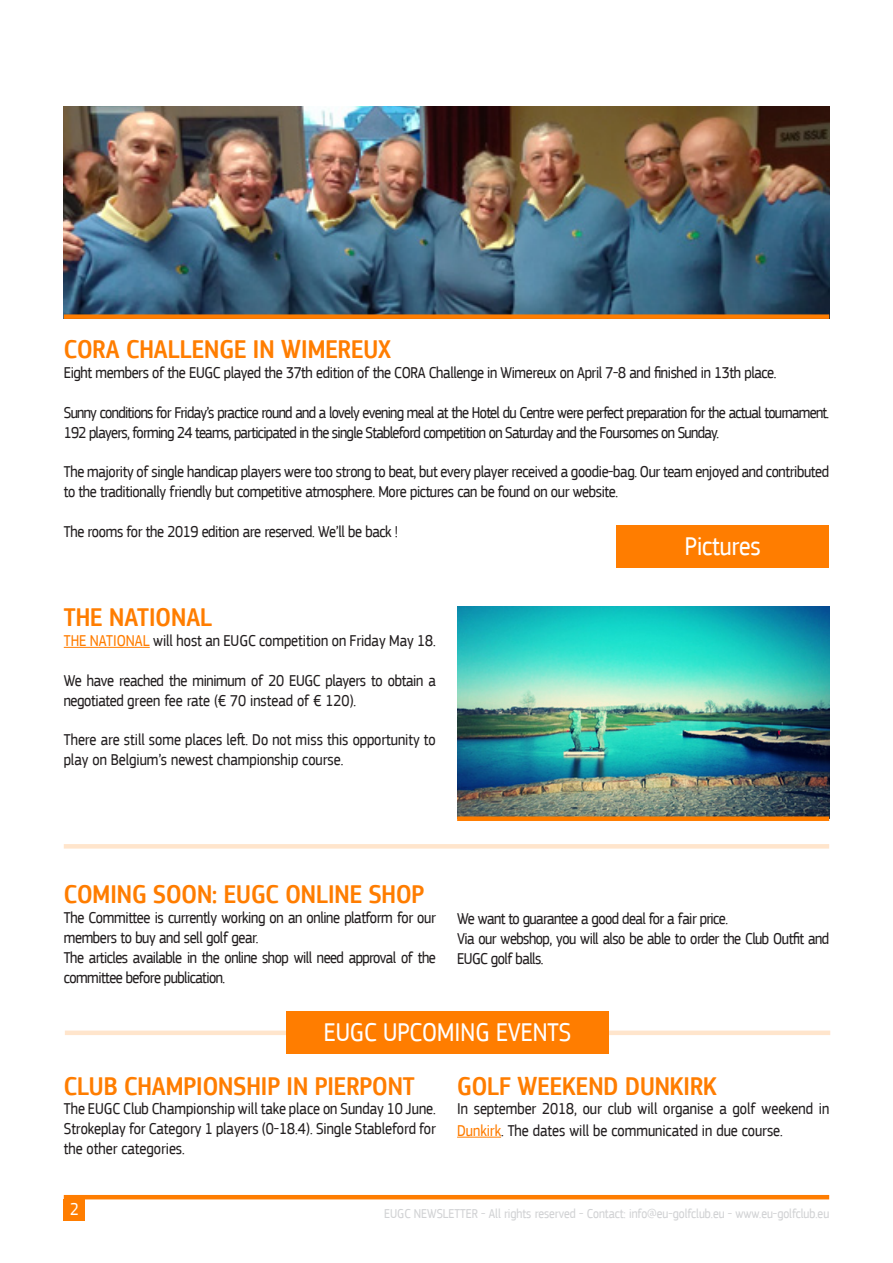
<style>
.page{position:relative;width:893px;height:1263px;background:#fff}
.page>*{position:absolute;margin:0;border:0;box-sizing:border-box;transform-origin:0 0}
.t1{font:500 27px "EC Square Sans Cond Pro";color:#ff7d00}
.t2{font:27px "EC Square Sans Cond Pro";color:#fff}
.t3{font:18px "EC Square Sans Cond Pro";color:#fff}
.t4{font:16.5px/19.8px "EC Square Sans Cond Pro";letter-spacing:-.02em;color:#231f20}
.t5{font:16.5px/19.8px "EC Square Sans Cond Pro";color:#231f20}
.t6{font:16.5px/19.8px "EC Square Sans Cond Pro";letter-spacing:-.04em;color:#231f20}
.t7{font:13.5px "EC Square Sans Cond Pro";color:#d1d2d4}
.s1{color:#ff7d00}
</style>
<div class="page">
<hr style="left:64px;top:844px;width:765px;height:4px;background:#ffe5cc">
<img style="left:64px;top:106px;width:765px;height:208px">
<div style="left:617px;top:525px;width:212px;height:43px;background:#ff7d00"></div>
<div style="left:64px;top:314px;width:765px;height:5px;background:#ff7d00"></div>
<hr style="left:64px;top:1195px;width:765px;height:4px;background:#ff7d00">
<img style="left:457px;top:606px;width:372px;height:210px">
<hr style="left:64px;top:647px;width:86px;height:1px;background:#ff7d00">
<div style="left:457px;top:816px;width:372px;height:5px;background:#ff7d00"></div>
<div style="left:65px;top:1030px;width:765px;height:5px;background:#ffe5cc"></div>
<div style="left:286px;top:1011px;width:323px;height:43px;background:#ff7d00"></div>
<hr style="left:457px;top:1137px;width:44px;height:1px;background:#ff7d00">
<div style="left:64px;top:1199px;width:21px;height:21px;background:#ff7d00"></div>
<p class="t1" style="left:64px;top:334px;width:329px">CORA CHALLENGE IN WIMEREUX</p>
<p class="t4" style="left:64px;top:363px;width:714px">Eight members of the EUGC played the 37th edition of the CORA Challenge in Wimereux on April 7-8 and finished in 13th place.</p>
<p class="t6" style="left:64px;top:403px;width:767px">Sunny conditions for Friday’s practice round and a lovely evening meal at the Hotel du Centre were perfect preparation for the actual tournament.<br>192 players, forming 24 teams, participated in the single Stableford competition on Saturday and the Foursomes on Sunday.</p>
<p class="t4" style="left:64px;top:462px;width:767px">The majority of single handicap players were too strong to beat, but every player received a goodie-bag. Our team enjoyed and contributed to the traditionally friendly but competitive atmosphere. More pictures can be found on our website.</p>
<p class="t4" style="left:64px;top:521px;width:336px">The rooms for the 2019 edition are reserved. We’ll be back !</p>
<p class="t2" style="left:685px;top:531px;width:77px">Pictures</p>
<p class="t1" style="left:64px;top:602px;width:150px">THE NATIONAL</p>
<p class="t5" style="left:64px;top:631px;width:374px"><span class="s1">THE NATIONAL</span> will host an EUGC competition on Friday May 18.</p>
<p class="t4" style="left:64px;top:671px;width:374px">We have reached the minimum of 20 EUGC players to obtain a negotiated green fee rate (€ 70 instead of € 120).</p>
<p class="t5" style="left:64px;top:730px;width:374px">There are still some places left. Do not miss this opportunity to play on Belgium’s newest championship course.</p>
<p class="t1" style="left:64px;top:879px;width:362px">COMING SOON: EUGC ONLINE SHOP</p>
<p class="t4" style="left:64px;top:908px;width:373px">The Committee is currently working on an online platform for our members to buy and sell golf gear.</p>
<p class="t4" style="left:64px;top:948px;width:374px">The articles available in the online shop will need approval of the committee before publication.</p>
<p class="t4" style="left:457px;top:909px;width:272px">We want to guarantee a good deal for a fair price.</p>
<p class="t4" style="left:457px;top:929px;width:373px">Via our webshop, you will also be able to order the Club Outfit and<br>EUGC golf balls.</p>
<p class="t2" style="left:324px;top:1017px;width:249px">EUGC UPCOMING EVENTS</p>
<p class="t1" style="left:64px;top:1070px;width:353px">CLUB CHAMPIONSHIP IN PIERPONT</p>
<p class="t5" style="left:64px;top:1099px;width:374px">The EUGC Club Championship will take place on Sunday 10 June.</p>
<p class="t5" style="left:64px;top:1119px;width:374px">Strokeplay for Category 1 players (0-18.4). Single Stableford for the other categories.</p>
<p class="t1" style="left:457px;top:1070px;width:261px">GOLF WEEKEND DUNKIRK</p>
<p class="t5" style="left:457px;top:1098px;width:374px;line-height:21.6px">In september 2018, our club will organise a golf weekend in<br><span class="s1">Dunkirk</span>. The dates will be communicated in due course.</p>
<p class="t3" style="left:70px;top:1198px;width:10px">2</p>
<p class="t7" style="left:384px;top:1206px;width:446px">EUGC NEWSLETTER - All rights reserved - Contact: info@eu-golfclub.eu - www.eu-golfclub.eu</p>
</div>
